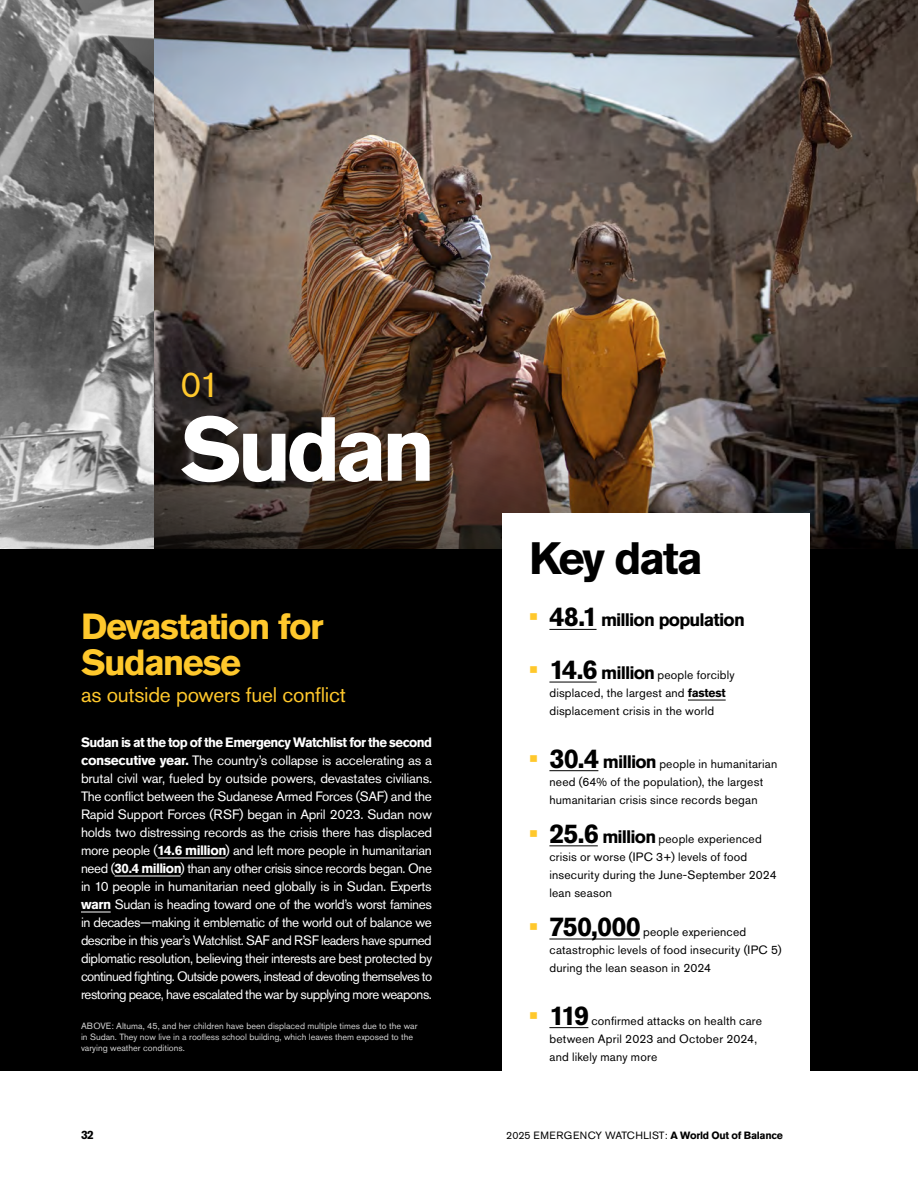
<style>
.page{position:relative;width:918px;height:1188px;background:#fff}
.page>*{position:absolute;margin:0;border:0;box-sizing:border-box;transform-origin:0 0}
.t1{font:700 90px "Akzidenz Grotesk Std";letter-spacing:-.06em;color:#fff}
.t2{font:700 45px "Akzidenz Grotesk Std";letter-spacing:-.055em;color:#000}
.t3{font:700 36px/36px "Akzidenz Grotesk Std";letter-spacing:-.045em;color:#ffc82c}
.t4{font:36px "Akzidenz Grotesk Std";color:#ffc82c}
.t5{font:700 27px "Akzidenz Grotesk Std";letter-spacing:-.05em;color:#000}
.t6{font:21px "Akzidenz Grotesk Std";letter-spacing:-.01em;color:#ffc82c}
.t7{font:700 18px "Akzidenz Grotesk Std";letter-spacing:-.045em;color:#000}
.t8{font:13.5px/18px "Akzidenz Grotesk Std";letter-spacing:-.04em;color:#fff;text-align:justify}
.t9{font:12px/18px "Akzidenz Grotesk Std";letter-spacing:.015em;color:#000}
.t10{font:700 12px "Akzidenz Grotesk Std";color:#000}
.t11{font:10.5px "Akzidenz Grotesk Std";letter-spacing:.035em;color:#000}
.t12{font:9px/10.8px "Akzidenz Grotesk Std";color:#d2d2d2}
.s1{font-weight:700}
.s2{font-size:27px;color:#ffc82c}
.s3{font-size:27px}
.s4{font-weight:700;font-size:27px;color:#ffc82c}
.s5{font-weight:700;font-size:27px}
.s6{font-weight:700;font-size:18px}
.s7{color:#ffc82c}
</style>
<div class="page">
<div style="left:0;top:0;width:918px;height:1071px;background:#000"></div>
<img style="left:153px;top:0;width:765px;height:549px">
<img style="left:0;top:0;width:153px;height:549px">
<div style="left:502px;top:513px;width:308px;height:585px;background:#fff"></div>
<hr style="left:549px;top:629px;width:48px;height:1px;background:#000">
<hr style="left:549px;top:682px;width:48px;height:1px;background:#000">
<hr style="left:688px;top:700px;width:38px;height:1px;background:#000">
<hr style="left:549px;top:770px;width:49px;height:1px;background:#000">
<hr style="left:549px;top:846px;width:49px;height:1px;background:#000">
<hr style="left:549px;top:939px;width:91px;height:1px;background:#000">
<hr style="left:549px;top:1027px;width:39px;height:1px;background:#000">
<hr style="left:157px;top:858px;width:69px;height:1px;background:#fff">
<hr style="left:114px;top:876px;width:67px;height:1px;background:#fff">
<hr style="left:81px;top:912px;width:30px;height:1px;background:#fff">
<h3 class="t4" style="left:180px;top:363px;width:42px">01</h3>
<h1 class="t1" style="left:180px;top:397px;width:257px">Sudan</h1>
<h3 class="t3" style="left:81px;top:608px;width:244px">Devastation for<br>Sudanese</h3>
<h3 class="t6" style="left:81px;top:682px;width:266px">as outside powers fuel conflict</h3>
<p class="t8" style="left:81px;top:733px;width:353px"><span class="s1">Sudan is at the top of the Emergency Watchlist for the second consecutive year.</span> The country’s collapse is accelerating as a brutal civil war, fueled by outside powers, devastates civilians.<br>The conflict between the Sudanese Armed Forces (SAF) and the Rapid Support Forces (RSF) began in April 2023. Sudan now holds two distressing records as the crisis there has displaced more people (<span class="s1">14.6 million</span>) and left more people in humanitarian need (<span class="s1">30.4 million</span>) than any other crisis since records began. One in 10 people in humanitarian need globally is in Sudan. Experts <span class="s1">warn</span> Sudan is heading toward one of the world’s worst famines in decades—making it emblematic of the world out of balance we describe in this year’s Watchlist. SAF and RSF leaders have spurned diplomatic resolution, believing their interests are best protected by continued fighting. Outside powers, instead of devoting themselves to restoring peace, have escalated the war by supplying more weapons.</p>
<p class="t12" style="left:81px;top:1020px;width:338px">ABOVE: Altuma, 45, and her children have been displaced multiple times due to the war in Sudan. They now live in a roofless school building, which leaves them exposed to the varying weather conditions.</p>
<h2 class="t2" style="left:529px;top:532px;width:175px">Key data</h2>
<h3 class="t7" style="left:529px;top:610px;width:217px"><span class="s2">•</span> <span class="s3">48.1</span> million population</h3>
<p class="t9" style="left:549px;top:666px;width:187px;text-indent:-20px"><span class="s4">•</span> <span class="s5">14.6</span> <span class="s6">million</span> people forcibly displaced, the largest and <span class="s1">fastest </span>displacement crisis in the world</p>
<p class="t9" style="left:529px;top:754px;width:250px;text-align:center"><span class="s4">•</span> <span class="s5">30.4</span> <span class="s6">million</span> people in humanitarian need (64% of the population), the largest humanitarian crisis since records began</p>
<p class="t9" style="left:549px;top:830px;width:229px;text-indent:-20px"><span class="s4">•</span> <span class="s5">25.6</span> <span class="s6">million</span> people experienced crisis or worse (IPC 3+) levels of food insecurity during the June-September 2024 lean season</p>
<h3 class="t5" style="left:529px;top:911px;width:113px"><span class="s7">•</span> 750,000</h3>
<p class="t9" style="left:549px;top:923px;width:234px;text-indent:94px">people experienced catastrophic levels of food insecurity (IPC 5) during the lean season in 2024</p>
<h3 class="t5" style="left:529px;top:1000px;width:62px"><span class="s7">•</span> 119</h3>
<p class="t9" style="left:549px;top:1011px;width:214px;text-indent:42px">confirmed attacks on health care between April 2023 and October 2024, and likely many more</p>
<p class="t10" style="left:81px;top:1128px;width:15px">32</p>
<p class="t11" style="left:506px;top:1129px;width:278px">2025 EMERGENCY WATCHLIST: <span class="s1">A World Out of Balance</span></p>
</div>
